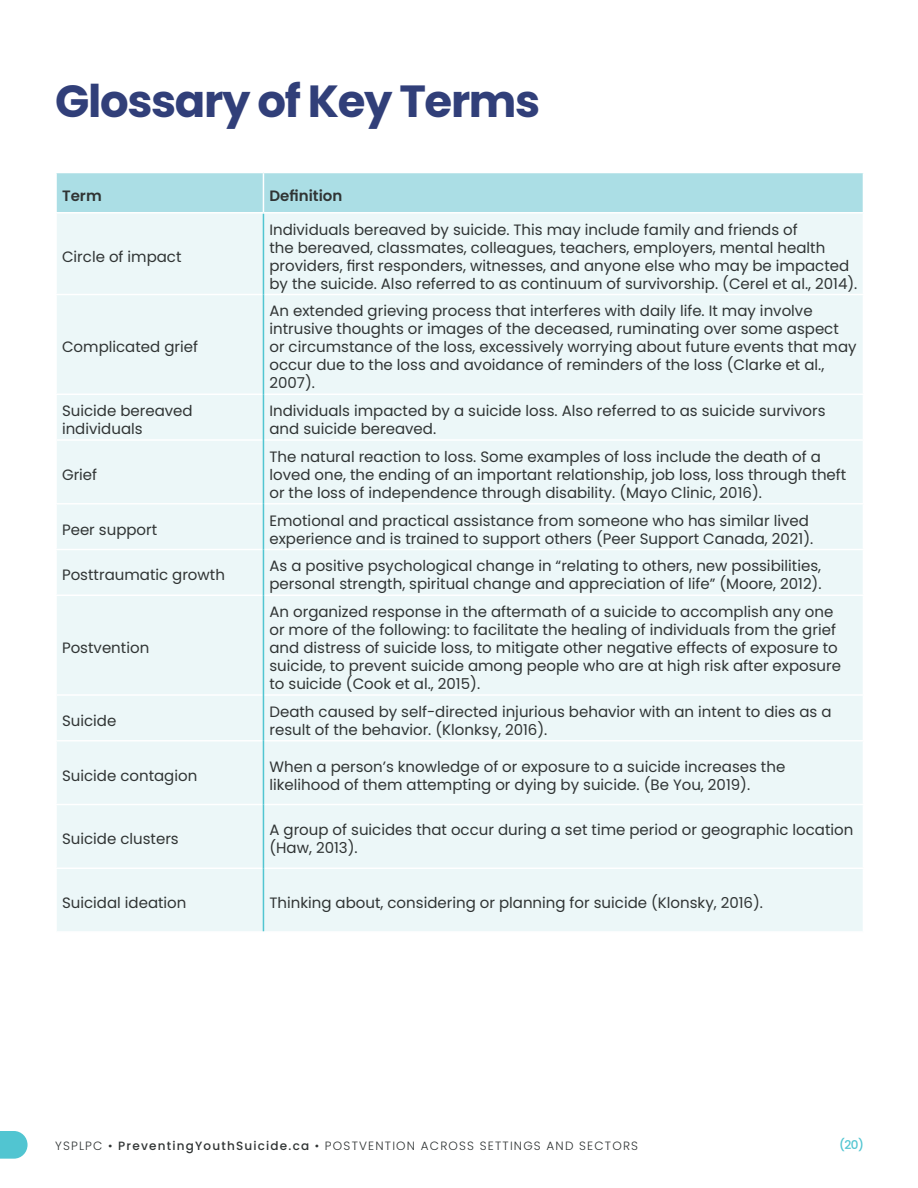
<style>
.page{position:relative;width:918px;height:1188px;background:#fff}
.page>*{position:absolute;margin:0;border:0;box-sizing:border-box;transform-origin:0 0}
.H2_Header{font:700 45px "Poppins";letter-spacing:-.03em;color:#313f79}
.t1{font:15px/18px "Poppins";color:#303434}
.t2{font:600 15px "Poppins";color:#303434}
.t3{font:300 12px "Poppins";letter-spacing:.1em;color:#303434}
.t4{font:500 12px "Poppins";color:#51c5d1}
.s1{font-weight:500}
</style>
<div class="page">
<svg style="left:0;top:1131px;width:28px;height:28px"></svg>
<div style="left:57px;top:173px;width:806px;height:39px;background:#abdee5"></div>
<div style="left:57px;top:214px;width:806px;height:717px;background:#ecf7f8"></div>
<hr style="left:55px;top:294px;width:208px;height:1px;background:#fff">
<hr style="left:264px;top:294px;width:600px;height:1px;background:#fff">
<hr style="left:55px;top:394px;width:208px;height:1px;background:#fff">
<hr style="left:264px;top:394px;width:600px;height:1px;background:#fff">
<hr style="left:55px;top:439px;width:208px;height:2px;background:#fff">
<hr style="left:264px;top:439px;width:600px;height:2px;background:#fff">
<hr style="left:55px;top:503px;width:208px;height:2px;background:#fff">
<hr style="left:264px;top:503px;width:600px;height:2px;background:#fff">
<hr style="left:55px;top:549px;width:208px;height:1px;background:#fff">
<hr style="left:264px;top:549px;width:600px;height:1px;background:#fff">
<hr style="left:55px;top:595px;width:208px;height:1px;background:#fff">
<hr style="left:264px;top:595px;width:600px;height:1px;background:#fff">
<hr style="left:55px;top:694px;width:208px;height:2px;background:#fff">
<hr style="left:264px;top:694px;width:600px;height:2px;background:#fff">
<hr style="left:55px;top:740px;width:208px;height:2px;background:#fff">
<hr style="left:264px;top:740px;width:600px;height:2px;background:#fff">
<hr style="left:55px;top:804px;width:208px;height:1px;background:#fff">
<hr style="left:264px;top:804px;width:600px;height:1px;background:#fff">
<hr style="left:55px;top:868px;width:208px;height:1px;background:#fff">
<hr style="left:264px;top:868px;width:600px;height:1px;background:#fff">
<hr style="left:263px;top:214px;width:1px;height:81px;background:#51c5d1">
<hr style="left:263px;top:295px;width:1px;height:99px;background:#51c5d1">
<hr style="left:263px;top:394px;width:1px;height:46px;background:#51c5d1">
<hr style="left:263px;top:440px;width:1px;height:64px;background:#51c5d1">
<hr style="left:263px;top:504px;width:1px;height:46px;background:#51c5d1">
<hr style="left:263px;top:550px;width:1px;height:45px;background:#51c5d1">
<hr style="left:263px;top:595px;width:1px;height:100px;background:#51c5d1">
<hr style="left:263px;top:695px;width:1px;height:46px;background:#51c5d1">
<hr style="left:263px;top:741px;width:1px;height:64px;background:#51c5d1">
<hr style="left:263px;top:805px;width:1px;height:63px;background:#51c5d1">
<hr style="left:263px;top:868px;width:1px;height:63px;background:#51c5d1">
<hr style="left:263px;top:173px;width:1px;height:39px;background:#fff">
<p class="H2_Header" style="left:55px;top:75px;width:487px">Glossary of Key Terms</p>
<p class="t2" style="left:62px;top:187px;width:41px">Term</p>
<p class="t2" style="left:269px;top:187px;width:74px">Definition</p>
<p class="t1" style="left:62px;top:247px;width:121px">Circle of impact</p>
<p class="t1" style="left:62px;top:338px;width:137px">Complicated grief</p>
<p class="t1" style="left:269px;top:220px;width:589px">Individuals bereaved by suicide. This may include family and friends of<br>the bereaved, classmates, colleagues, teachers, employers, mental health providers, first responders, witnesses, and anyone else who may be impacted by the suicide. Also referred to as continuum of survivorship. (Cerel et al., 2014).</p>
<p class="t1" style="left:269px;top:302px;width:589px">An extended grieving process that interferes with daily life. It may involve intrusive thoughts or images of the deceased, ruminating over some aspect or circumstance of the loss, excessively worrying about future events that may occur due to the loss and avoidance of reminders of the loss (Clarke et al., 2007).</p>
<p class="t1" style="left:62px;top:402px;width:132px">Suicide bereaved individuals</p>
<p class="t1" style="left:269px;top:402px;width:558px">Individuals impacted by a suicide loss. Also referred to as suicide survivors and suicide bereaved.</p>
<p class="t1" style="left:62px;top:466px;width:37px">Grief</p>
<p class="t1" style="left:269px;top:448px;width:578px">The natural reaction to loss. Some examples of loss include the death of a loved one, the ending of an important relationship, job loss, loss through theft or the loss of independence through disability. (Mayo Clinic, 2016).</p>
<p class="t1" style="left:62px;top:520px;width:97px">Peer support</p>
<p class="t1" style="left:269px;top:511px;width:545px">Emotional and practical assistance from someone who has similar lived experience and is trained to support others (Peer Support Canada, 2021).</p>
<p class="t1" style="left:62px;top:566px;width:164px">Posttraumatic growth</p>
<p class="t1" style="left:269px;top:557px;width:554px">As a positive psychological change in “relating to others, new possibilities, personal strength, spiritual change and appreciation of life” (Moore, 2012).</p>
<p class="t1" style="left:62px;top:639px;width:89px">Postvention</p>
<p class="t1" style="left:269px;top:603px;width:573px">An organized response in the aftermath of a suicide to accomplish any one or more of the following: to facilitate the healing of individuals from the grief and distress of suicide loss, to mitigate other negative effects of exposure to suicide, to prevent suicide among people who are at high risk after exposure to suicide (Cook et al., 2015).</p>
<p class="t1" style="left:62px;top:712px;width:56px">Suicide</p>
<p class="t1" style="left:269px;top:703px;width:564px">Death caused by self-directed injurious behavior with an intent to dies as a result of the behavior. (Klonksy, 2016).</p>
<p class="t1" style="left:62px;top:766px;width:137px">Suicide contagion</p>
<p class="t1" style="left:269px;top:757px;width:517px">When a person’s knowledge of or exposure to a suicide increases the likelihood of them attempting or dying by suicide. (Be You, 2019).</p>
<p class="t1" style="left:62px;top:830px;width:118px">Suicide clusters</p>
<p class="t1" style="left:269px;top:821px;width:586px">A group of suicides that occur during a set time period or geographic location (Haw, 2013).</p>
<p class="t1" style="left:62px;top:894px;width:126px">Suicidal ideation</p>
<p class="t1" style="left:269px;top:894px;width:495px">Thinking about, considering or planning for suicide (Klonsky, 2016).</p>
<p class="t3" style="left:55px;top:1138px;width:585px">YSPLPC • <span class="s1">PreventingYouthSuicide.ca</span> • POSTVENTION ACROSS SETTINGS AND SECTORS</p>
<p class="t4" style="left:839px;top:1138px;width:26px">(20)</p>
</div>
